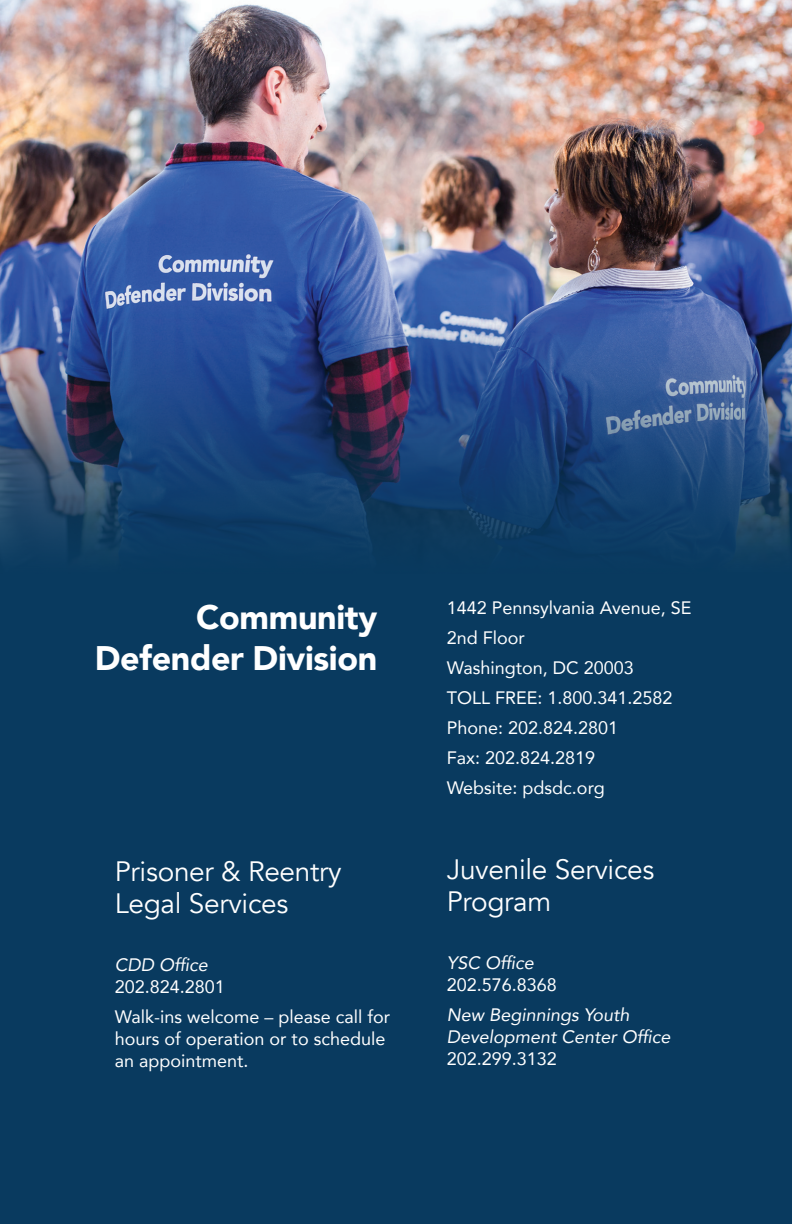
<style>
.page{position:relative;width:792px;height:1224px;background:#093a5f}
.page>*{position:absolute;margin:0;border:0;box-sizing:border-box;transform-origin:0 0}
.Back_H1{font:900 34px/40.8px "Avenir";letter-spacing:-.01em;color:#fff;text-align:right}
.Back_H2{font:28px/32px "Avenir";letter-spacing:-.01em;color:#fff}
.Back_P{font:18px/22px "Avenir";color:#fff}
.Back_P-2{font:italic 18px/22px "Avenir";color:#fff}
.Back_H3{font:italic 18px "Avenir";color:#fff}
.s1{font-style:normal}
</style>
<div class="page">
<img style="left:0;top:0;width:792px;height:552px">
<h1 class="Back_H1" style="left:95px;top:596px;width:284px">Community<br>Defender Division</h1>
<h2 class="Back_H2" style="left:115px;top:856px;width:228px">Prisoner &amp; Reentry<br>Legal Services</h2>
<h3 class="Back_H3" style="left:115px;top:954px;width:95px">CDD Office</h3>
<p class="Back_P" style="left:115px;top:976px;width:112px">202.824.2801</p>
<p class="Back_P" style="left:115px;top:1006px;width:277px">Walk-ins welcome – please call for hours of operation or to schedule an appointment.</p>
<p class="Back_P" style="left:447px;top:596px;width:246px">1442 Pennsylvania Avenue, SE</p>
<p class="Back_P" style="left:447px;top:626px;width:80px">2nd Floor</p>
<p class="Back_P" style="left:447px;top:656px;width:189px">Washington, DC 20003</p>
<p class="Back_P" style="left:447px;top:686px;width:227px">TOLL FREE: 1.800.341.2582</p>
<p class="Back_P" style="left:447px;top:716px;width:173px">Phone: 202.824.2801</p>
<p class="Back_P" style="left:447px;top:746px;width:150px">Fax: 202.824.2819</p>
<p class="Back_P" style="left:447px;top:776px;width:159px">Website: pdsdc.org</p>
<h2 class="Back_H2" style="left:447px;top:854px;width:209px">Juvenile Services<br>Program</h2>
<h3 class="Back_H3" style="left:447px;top:952px;width:89px">YSC Office</h3>
<p class="Back_P" style="left:447px;top:973px;width:112px">202.576.8368</p>
<p class="Back_P-2" style="left:447px;top:1004px;width:225px">New Beginnings Youth<br>Development Center Office<br><span class="s1">202.299.3132</span></p>
</div>
